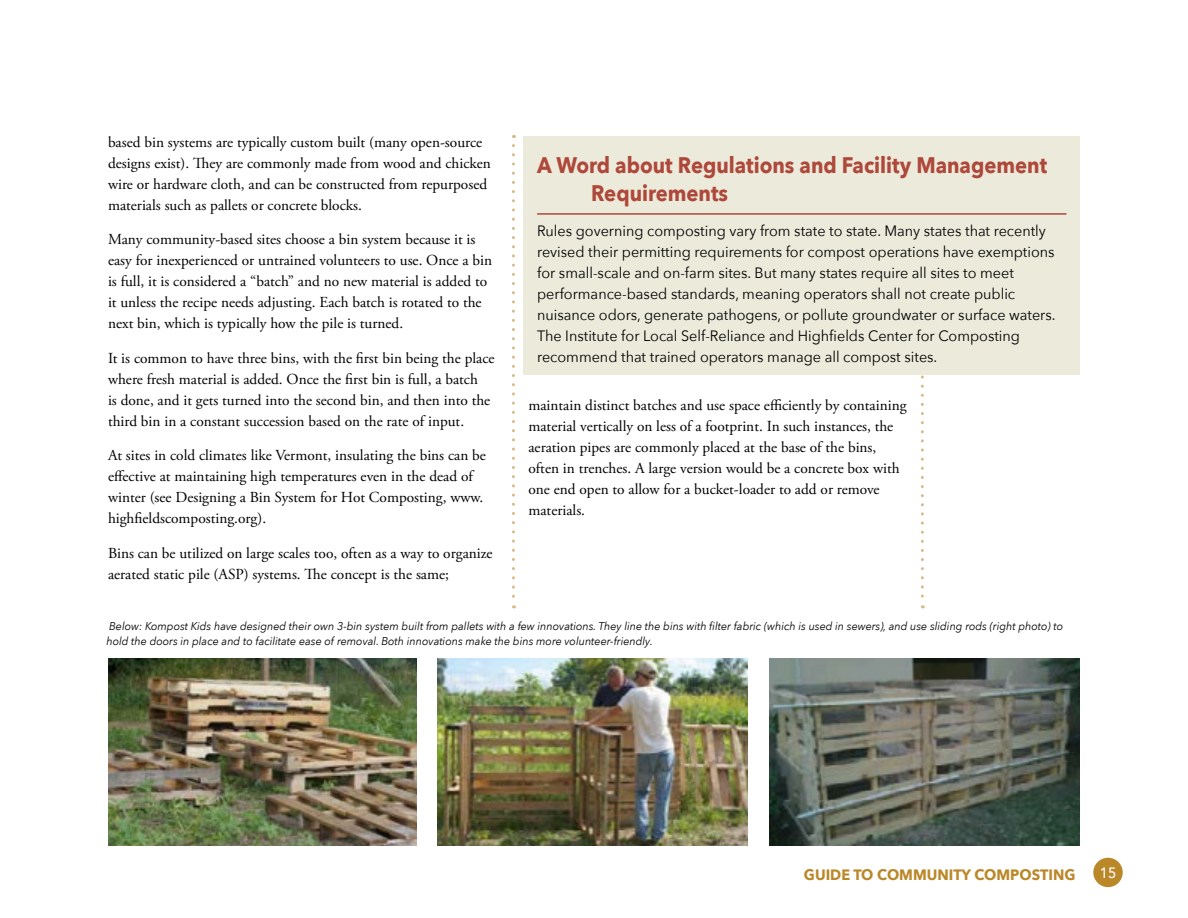
<style>
.page{position:relative;width:1188px;height:918px;background:#fff}
.page>*{position:absolute;margin:0;border:0;box-sizing:border-box;transform-origin:0 0}
.t1{font:700 22.5px/28.5px "Avenir Next";color:#ae483a;scale:.9 1}
.t2{font:15.3px/21px "Adobe Garamond Pro";color:#000}
.t3{font:15px/21px "Avenir Next";color:#000;scale:.96 1}
.t4{font:700 15px "Avenir Next";color:#bb8829;scale:.96 1}
.t5{font:500 15px "Avenir Next";color:#fff;scale:.93 1}
.t6{font:italic 11.25px/15px "Avenir Next";color:#000;scale:.96 1}
</style>
<div class="page">
<div style="left:1093px;top:858px;width:30px;height:29px;background:#bb8829;border-radius:50%"></div>
<svg style="left:512px;top:146px;width:3px;height:462px"></svg>
<svg style="left:921px;top:375px;width:3px;height:233px"></svg>
<div style="left:524px;top:137px;width:556px;height:238px;background:#ebeadb"></div>
<hr style="left:537px;top:213px;width:530px;height:2px;background:#ae483a">
<img style="left:108px;top:659px;width:309px;height:187px">
<img style="left:437px;top:659px;width:311px;height:187px">
<img style="left:770px;top:659px;width:310px;height:187px">
<p class="t2" style="left:108px;top:132px;width:384px">based bin systems are typically custom built (many open-source designs exist). They are commonly made from wood and chicken wire or hardware cloth, and can be constructed from repurposed materials such as pallets or concrete blocks.</p>
<p class="t2" style="left:108px;top:229px;width:386px">Many community-based sites choose a bin system because it is easy for inexperienced or untrained volunteers to use. Once a bin is full, it is considered a “batch” and no new material is added to it unless the recipe needs adjusting. Each batch is rotated to the next bin, which is typically how the pile is turned.</p>
<p class="t2" style="left:108px;top:348px;width:388px">It is common to have three bins, with the first bin being the place where fresh material is added. Once the first bin is full, a batch<br>is done, and it gets turned into the second bin, and then into the third bin in a constant succession based on the rate of input.</p>
<p class="t2" style="left:108px;top:445px;width:379px">At sites in cold climates like Vermont, insulating the bins can be effective at maintaining high temperatures even in the dead of winter (see Designing a Bin System for Hot Composting, www. highfieldscomposting.org).</p>
<p class="t2" style="left:108px;top:543px;width:386px">Bins can be utilized on large scales too, often as a way to organize aerated static pile (ASP) systems. The concept is the same;</p>
<h1 class="t1" style="left:591px;top:150px;width:508px;text-indent:-54px">A Word about Regulations and Facility Management<br>Requirements</h1>
<p class="t3" style="left:537px;top:219px;width:542px">Rules governing composting vary from state to state. Many states that recently revised their permitting requirements for compost operations have exemptions for small-scale and on-farm sites. But many states require all sites to meet performance-based standards, meaning operators shall not create public nuisance odors, generate pathogens, or pollute groundwater or surface waters.<br>The Institute for Local Self-Reliance and Highfields Center for Composting recommend that trained operators manage all compost sites.</p>
<p class="t2" style="left:528px;top:395px;width:380px">maintain distinct batches and use space efficiently by containing material vertically on less of a footprint. In such instances, the aeration pipes are commonly placed at the base of the bins, often in trenches. A large version would be a concrete box with one end open to allow for a bucket-loader to add or remove materials.</p>
<p class="t6" style="left:106px;top:618px;width:998px">Below: Kompost Kids have designed their own 3-bin system built from pallets with a few innovations. They line the bins with filter fabric (which is used in sewers), and use sliding rods (right photo) to hold the doors in place and to facilitate ease of removal. Both innovations make the bins more volunteer-friendly.</p>
<p class="t4" style="left:804px;top:862px;width:284px">GUIDE TO COMMUNITY COMPOSTING</p>
<p class="t5" style="left:1100px;top:860px;width:19px">15</p>
</div>
